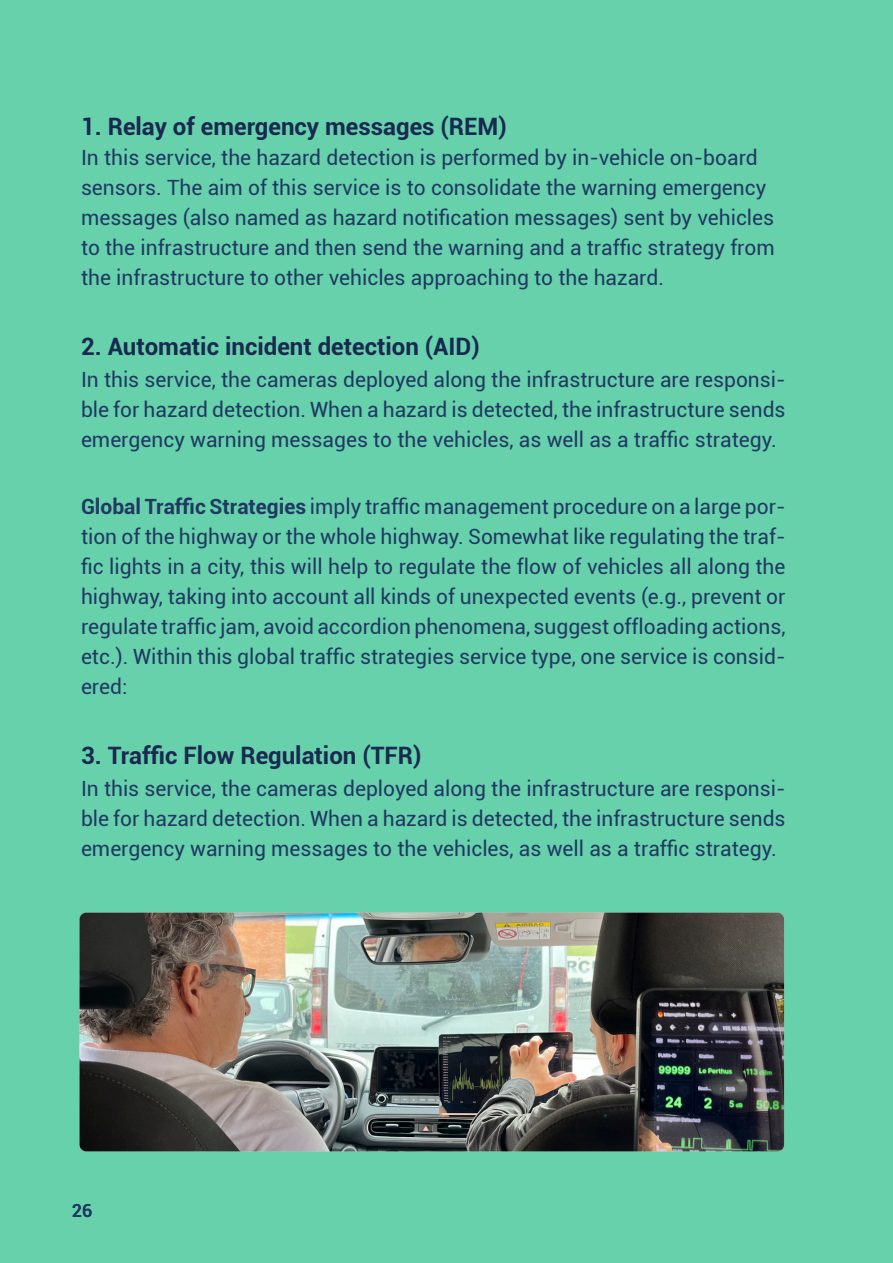
<style>
.page{position:relative;width:893px;height:1263px;background:#66d1ab}
.page>*{position:absolute;margin:0;border:0;box-sizing:border-box;transform-origin:0 0}
.t1{font:700 24px "Roboto";color:#192950}
.Paragraph_Style_15{font:21px/30px "Roboto";color:#213863;text-align:justify}
.t2{font:500 18px "Roboto";color:#192950}
.s1{font-weight:700}
</style>
<div class="page">
<img style="left:80px;top:913px;width:704px;height:238px">
<p class="t1" style="left:81px;top:110px;width:427px">1. Relay of emergency messages (REM)</p>
<p class="Paragraph_Style_15" style="left:81px;top:141px;width:695px;text-align:left">In this service, the hazard detection is performed by in-vehicle on-board sensors. The aim of this service is to consolidate the warning emergency messages (also named as hazard notification messages) sent by vehicles to the infrastructure and then send the warning and a traffic strategy from the infrastructure to other vehicles approaching to the hazard.</p>
<p class="t1" style="left:81px;top:329px;width:400px">2. Automatic incident detection (AID)</p>
<p class="Paragraph_Style_15" style="left:81px;top:364px;width:706px">In this service, the cameras deployed along the infrastructure are responsi&shy;ble for hazard detection. When a hazard is detected, the infrastructure sends emergency warning messages to the vehicles, as well as a traffic strategy.</p>
<p class="Paragraph_Style_15" style="left:81px;top:490px;width:706px"><span class="s1">Global Traffic Strategies</span> imply traffic management procedure on a large por&shy;tion of the highway or the whole highway. Somewhat like regulating the traf&shy;fic lights in a city, this will help to regulate the flow of vehicles all along the highway, taking into account all kinds of unexpected events (e.g., prevent or regulate traffic jam, avoid accordion phenomena, suggest offloading actions, etc.). Within this global traffic strategies service type, one service is consid&shy;ered:</p>
<p class="t1" style="left:81px;top:738px;width:342px">3. Traffic Flow Regulation (TFR)</p>
<p class="Paragraph_Style_15" style="left:81px;top:773px;width:706px">In this service, the cameras deployed along the infrastructure are responsi&shy;ble for hazard detection. When a hazard is detected, the infrastructure sends emergency warning messages to the vehicles, as well as a traffic strategy.</p>
<p class="t2" style="left:72px;top:1197px;width:22px">26</p>
</div>
